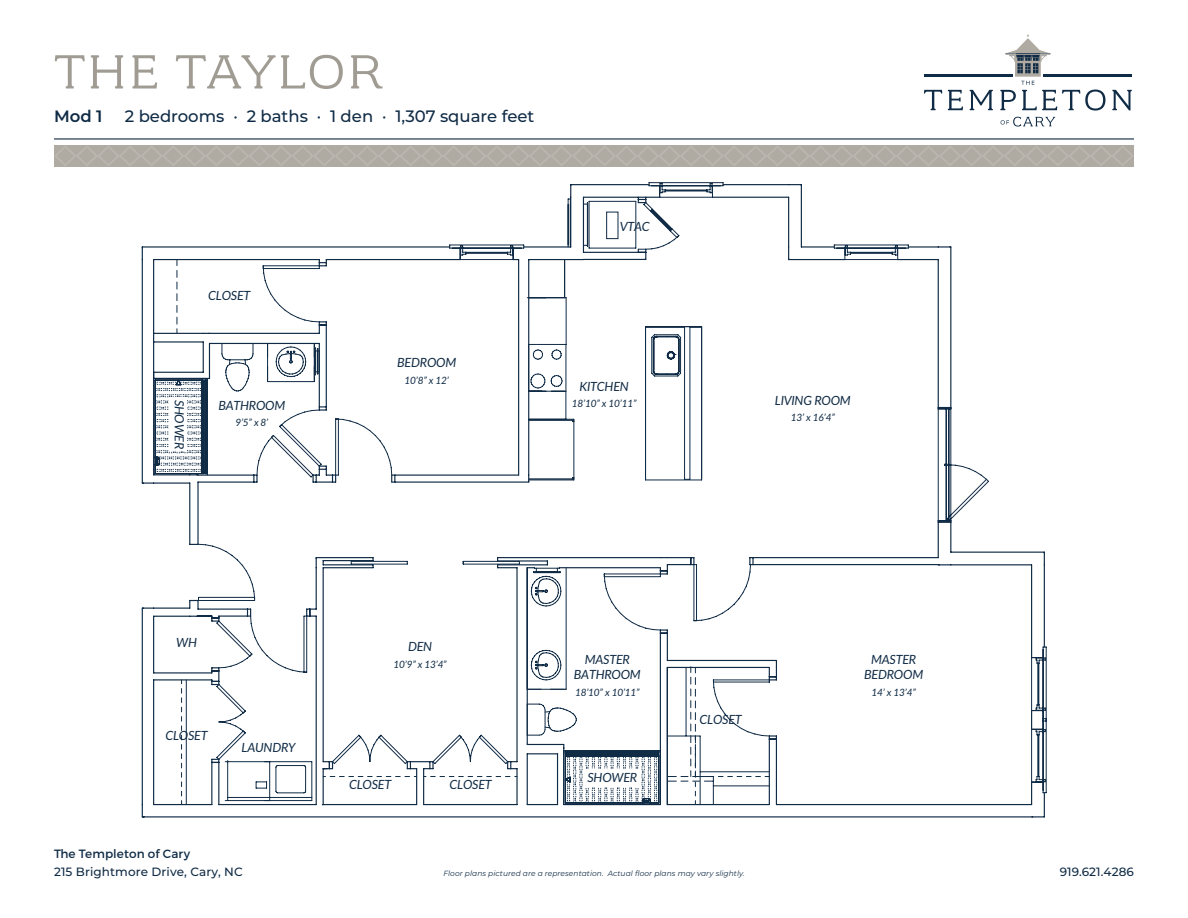
<style>
.page{position:relative;width:1188px;height:918px;background:#fff}
.page>*{position:absolute;margin:0;border:0;box-sizing:border-box;transform-origin:0 0}
.t1{font:54px "Fairplex Wide OT";letter-spacing:.025em;color:#a09c94}
.Units{font:500 16.5px "Montserrat";color:#102b45}
.Units-2{font:600 16.5px "Montserrat";color:#102b45}
.t2{font:italic 12.6px/15.1px "Lato";letter-spacing:-.02em;color:#102b45;text-align:center}
.t3{font:500 12px "Montserrat";letter-spacing:.01em;color:#102b45}
.t4{font:12px "Montserrat";letter-spacing:.01em;color:#102b45}
.t5{font:italic 10.05px "Lato";letter-spacing:-.02em;color:#102b45}
.t6{font:italic 7.5px "Montserrat";letter-spacing:.01em;color:#102b45}
</style>
<div class="page">
<hr style="left:54px;top:138px;width:1080px;height:2px;background:#102b45">
<svg style="left:924px;top:90px;width:18px;height:20px"></svg>
<svg style="left:948px;top:90px;width:15px;height:20px"></svg>
<svg style="left:970px;top:90px;width:23px;height:20px"></svg>
<svg style="left:1112px;top:90px;width:20px;height:20px"></svg>
<svg style="left:1001px;top:117px;width:54px;height:10px"></svg>
<hr style="left:1043px;top:76px;width:89px;height:1px;background:#102b45">
<hr style="left:1043px;top:74px;width:89px;height:1px;background:#102b45">
<hr style="left:924px;top:76px;width:89px;height:1px;background:#102b45">
<hr style="left:924px;top:74px;width:89px;height:1px;background:#102b45">
<svg style="left:1000px;top:35px;width:105px;height:76px"></svg>
<svg style="left:54px;top:145px;width:1080px;height:22px;background:#b1aca4"></svg>
<hr style="left:660px;top:197px;width:52px;height:1px;background:#102b45">
<hr style="left:665px;top:191px;width:42px;height:1px;background:#102b45">
<hr style="left:665px;top:190px;width:42px;height:1px;background:#102b45">
<svg style="left:707px;top:183px;width:17px;height:14px"></svg>
<hr style="left:649px;top:186px;width:74px;height:1px;background:#102b45">
<hr style="left:649px;top:182px;width:74px;height:1px;background:#102b45">
<hr style="left:1031px;top:729px;width:1px;height:53px;background:#102b45">
<hr style="left:1031px;top:658px;width:1px;height:53px;background:#102b45">
<hr style="left:1038px;top:663px;width:1px;height:42px;background:#102b45">
<hr style="left:1039px;top:663px;width:1px;height:42px;background:#102b45">
<svg style="left:1032px;top:647px;width:14px;height:17px"></svg>
<hr style="left:1043px;top:647px;width:1px;height:74px;background:#102b45">
<hr style="left:1046px;top:647px;width:1px;height:74px;background:#102b45">
<hr style="left:1038px;top:735px;width:1px;height:42px;background:#102b45">
<hr style="left:1039px;top:735px;width:1px;height:42px;background:#102b45">
<hr style="left:1043px;top:719px;width:1px;height:74px;background:#102b45">
<hr style="left:1046px;top:719px;width:1px;height:74px;background:#102b45">
<svg style="left:181px;top:199px;width:588px;height:606px"></svg>
<hr style="left:186px;top:680px;width:1px;height:125px;background:#102b45">
<hr style="left:713px;top:786px;width:56px;height:1px;background:#102b45">
<svg style="left:177px;top:260px;width:1px;height:73px"></svg>
<hr style="left:154px;top:616px;width:36px;height:1px;background:#102b45">
<hr style="left:154px;top:608px;width:36px;height:1px;background:#102b45">
<hr style="left:153px;top:680px;width:1px;height:125px;background:#102b45">
<hr style="left:153px;top:616px;width:1px;height:57px;background:#102b45">
<hr style="left:142px;top:608px;width:1px;height:197px;background:#102b45">
<hr style="left:154px;top:679px;width:58px;height:2px;background:#102b45">
<hr style="left:154px;top:672px;width:58px;height:2px;background:#102b45">
<svg style="left:189px;top:600px;width:9px;height:22px"></svg>
<hr style="left:144px;top:816px;width:888px;height:2px;background:#102b45">
<hr style="left:219px;top:804px;width:97px;height:1px;background:#102b45">
<hr style="left:154px;top:804px;width:58px;height:1px;background:#102b45">
<hr style="left:218px;top:762px;width:1px;height:43px;background:#102b45">
<hr style="left:211px;top:762px;width:1px;height:43px;background:#102b45">
<svg style="left:142px;top:805px;width:2px;height:13px"></svg>
<hr style="left:316px;top:616px;width:1px;height:189px;background:#102b45">
<hr style="left:323px;top:769px;width:1px;height:36px;background:#102b45">
<svg style="left:323px;top:764px;width:10px;height:5px"></svg>
<hr style="left:323px;top:804px;width:94px;height:1px;background:#102b45">
<hr style="left:423px;top:769px;width:1px;height:36px;background:#102b45">
<hr style="left:416px;top:769px;width:1px;height:36px;background:#102b45">
<hr style="left:424px;top:804px;width:93px;height:1px;background:#102b45">
<hr style="left:516px;top:769px;width:2px;height:36px;background:#102b45">
<svg style="left:507px;top:764px;width:10px;height:5px"></svg>
<svg style="left:407px;top:764px;width:27px;height:5px"></svg>
<hr style="left:197px;top:482px;width:2px;height:62px;background:#102b45">
<hr style="left:189px;top:483px;width:1px;height:61px;background:#102b45">
<hr style="left:142px;top:260px;width:1px;height:223px;background:#102b45">
<hr style="left:153px;top:260px;width:1px;height:215px;background:#102b45">
<hr style="left:154px;top:341px;width:49px;height:2px;background:#102b45">
<hr style="left:154px;top:333px;width:49px;height:1px;background:#102b45">
<hr style="left:326px;top:259px;width:134px;height:1px;background:#102b45">
<hr style="left:154px;top:259px;width:165px;height:1px;background:#102b45">
<hr style="left:142px;top:246px;width:308px;height:2px;background:#102b45">
<svg style="left:142px;top:248px;width:1px;height:12px"></svg>
<svg style="left:319px;top:260px;width:8px;height:5px"></svg>
<svg style="left:142px;top:343px;width:56px;height:141px"></svg>
<hr style="left:518px;top:260px;width:1px;height:215px;background:#102b45">
<hr style="left:528px;top:260px;width:1px;height:215px;background:#102b45">
<svg style="left:770px;top:660px;width:7px;height:21px"></svg>
<hr style="left:667px;top:804px;width:102px;height:1px;background:#102b45">
<hr style="left:776px;top:804px;width:256px;height:1px;background:#102b45">
<hr style="left:769px;top:739px;width:1px;height:66px;background:#102b45">
<svg style="left:770px;top:735px;width:7px;height:5px"></svg>
<hr style="left:776px;top:739px;width:1px;height:66px;background:#102b45">
<svg style="left:1031px;top:776px;width:15px;height:42px"></svg>
<svg style="left:1031px;top:705px;width:15px;height:31px"></svg>
<hr style="left:1031px;top:565px;width:1px;height:93px;background:#102b45">
<hr style="left:1044px;top:565px;width:1px;height:82px;background:#102b45">
<hr style="left:951px;top:564px;width:81px;height:1px;background:#102b45">
<svg style="left:1044px;top:552px;width:1px;height:13px"></svg>
<hr style="left:951px;top:552px;width:93px;height:1px;background:#102b45">
<hr style="left:938px;top:522px;width:1px;height:36px;background:#102b45">
<svg style="left:939px;top:564px;width:12px;height:1px"></svg>
<hr style="left:950px;top:522px;width:1px;height:30px;background:#102b45">
<hr style="left:753px;top:564px;width:186px;height:1px;background:#102b45">
<hr style="left:753px;top:557px;width:185px;height:1px;background:#102b45">
<hr style="left:788px;top:197px;width:1px;height:50px;background:#102b45">
<hr style="left:801px;top:185px;width:1px;height:62px;background:#102b45">
<hr style="left:583px;top:259px;width:55px;height:1px;background:#102b45">
<hr style="left:583px;top:252px;width:55px;height:1px;background:#102b45">
<hr style="left:712px;top:197px;width:77px;height:1px;background:#102b45">
<hr style="left:723px;top:184px;width:66px;height:1px;background:#102b45">
<svg style="left:789px;top:184px;width:12px;height:1px"></svg>
<hr style="left:583px;top:197px;width:77px;height:1px;background:#102b45">
<hr style="left:571px;top:184px;width:78px;height:1px;background:#102b45">
<svg style="left:570px;top:185px;width:1px;height:12px"></svg>
<hr style="left:570px;top:197px;width:1px;height:50px;background:#102b45">
<hr style="left:583px;top:197px;width:1px;height:50px;background:#102b45">
<hr style="left:529px;top:259px;width:54px;height:1px;background:#102b45">
<svg style="left:507px;top:245px;width:22px;height:16px"></svg>
<hr style="left:524px;top:246px;width:47px;height:2px;background:#102b45">
<svg style="left:638px;top:183px;width:28px;height:19px"></svg>
<svg style="left:527px;top:764px;width:187px;height:41px"></svg>
<svg style="left:198px;top:265px;width:572px;height:499px"></svg>
<svg style="left:743px;top:557px;width:11px;height:36px"></svg>
<svg style="left:638px;top:202px;width:351px;height:320px"></svg>
<div style="left:586px;top:770px;width:53px;height:17px;background:#fff"></div>
<div style="left:170px;top:398px;width:17px;height:53px;background:#fff"></div>
<p class="t1" style="left:54px;top:41px;width:330px">THE TAYLOR</p>
<p class="Units-2" style="left:54px;top:104px;width:50px">Mod 1</p>
<p class="Units" style="left:125px;top:104px;width:411px">2 bedrooms · 2 baths · 1 den · 1,307 square feet</p>
<p class="t2" style="left:208px;top:287px;width:44px">CLOSET</p>
<p class="t2" style="left:187px;top:400px;width:51px;rotate:90deg">SHOWER</p>
<p class="t2" style="left:218px;top:397px;width:68px">BATHROOM</p>
<p class="t5" style="left:235px;top:415px;width:35px">9’5” x 8’</p>
<p class="t2" style="left:397px;top:355px;width:61px">BEDROOM</p>
<p class="t5" style="left:405px;top:373px;width:46px">10’8” x 12’</p>
<p class="t2" style="left:620px;top:218px;width:32px">VTAC</p>
<p class="t2" style="left:580px;top:378px;width:51px">KITCHEN</p>
<p class="t5" style="left:572px;top:396px;width:66px">18’10” x 10’11”</p>
<p class="t2" style="left:775px;top:392px;width:77px">LIVING ROOM</p>
<p class="t5" style="left:791px;top:411px;width:45px">13’ x 16’4”</p>
<p class="t2" style="left:176px;top:635px;width:22px">WH</p>
<p class="t2" style="left:166px;top:727px;width:44px">CLOSET</p>
<p class="t2" style="left:242px;top:740px;width:55px">LAUNDRY</p>
<p class="t2" style="left:408px;top:639px;width:26px">DEN</p>
<p class="t5" style="left:394px;top:657px;width:55px">10’9” x 13’4”</p>
<p class="t2" style="left:574px;top:651px;width:68px">MASTER<br>BATHROOM</p>
<p class="t5" style="left:575px;top:685px;width:66px">18’10” x 10’11”</p>
<p class="t2" style="left:349px;top:776px;width:44px">CLOSET</p>
<p class="t2" style="left:450px;top:776px;width:44px">CLOSET</p>
<p class="t2" style="left:587px;top:769px;width:51px">SHOWER</p>
<p class="t2" style="left:700px;top:711px;width:44px">CLOSET</p>
<p class="t2" style="left:864px;top:651px;width:61px">MASTER<br>BEDROOM</p>
<p class="t5" style="left:872px;top:685px;width:46px">14’ x 13’4”</p>
<p class="t4" style="left:54px;top:846px;width:138px">The Templeton of Cary</p>
<p class="t3" style="left:54px;top:863px;width:190px">215 Brightmore Drive, Cary, NC</p>
<p class="t6" style="left:443px;top:868px;width:303px">Floor plans pictured are a representation. Actual floor plans may vary slightly.</p>
<p class="t3" style="left:1060px;top:863px;width:76px">919.621.4286</p>
</div>
